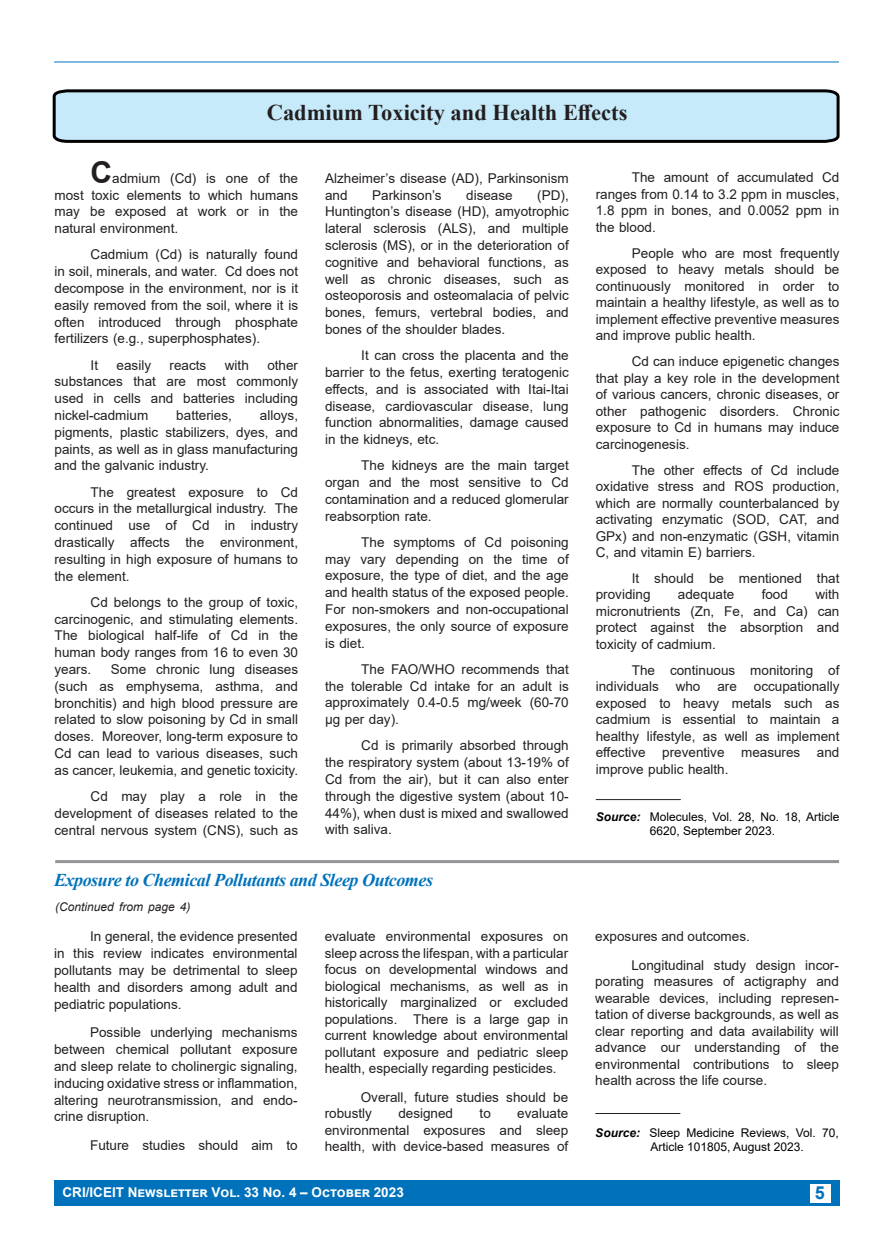
<style>
.page{position:relative;width:893px;height:1242px;background:#fff}
.page>*{position:absolute;margin:0;border:0;box-sizing:border-box;transform-origin:0 0}
.t1{font:700 30px "Arial";color:#231f20}
.t2{font:700 22.5px "Times New Roman";color:#231f20}
.t3{font:italic 700 18px "Times New Roman";letter-spacing:-.025em;color:#0072bc}
.t4{font:700 18px "Arial";color:#0072bc}
.t5{font:13.5px/16.8px "Arial";color:#231f20;text-align:justify}
.t6{font:700 13.5px "Arial";color:#fff}
.Body_text{font:12px/14.4px "Arial";color:#000}
.Body_text-2{font:italic 12px "Arial";color:#231f20}
.s1{font-weight:700;font-style:italic}
</style>
<div class="page">
<hr style="left:54px;top:62px;width:785px;height:1px;background:#0072bc">
<div style="left:54px;top:1180px;width:785px;height:26px;background:#0072bc"></div>
<div style="left:810px;top:1183px;width:20px;height:19px;background:#fff"></div>
<svg style="left:52px;top:89px;width:788px;height:54px;background:#afcfdd"></svg>
<hr style="left:596px;top:799px;width:85px;height:1px;background:#231f20">
<hr style="left:55px;top:860px;width:784px;height:3px;background:#939598">
<hr style="left:595px;top:1113px;width:85px;height:1px;background:#231f20">
<p class="t2" style="left:267px;top:96px;width:362px">Cadmium Toxicity and Health Effects</p>
<p class="t1" style="left:91px;top:151px;width:23px">C</p>
<p class="t5" style="left:54px;top:170px;width:245px;text-indent:58px">admium (Cd) is one of the most toxic elements to which humans may be exposed at work or in the natural environment.</p>
<p class="t5" style="left:54px;top:246px;width:245px;text-indent:36px">Cadmium (Cd) is naturally found in soil, minerals, and water. Cd does not decompose in the environment, nor is it easily removed from the soil, where it is often introduced through phosphate fertilizers (e.g., superphosphates).</p>
<p class="t5" style="left:91px;top:356px;width:9px">It</p>
<p class="t5" style="left:117px;top:356px;width:36px">easily</p>
<p class="t5" style="left:170px;top:356px;width:38px">reacts</p>
<p class="t5" style="left:225px;top:356px;width:26px">with</p>
<p class="t5" style="left:54px;top:356px;width:245px;text-indent:213px">other substances that are most commonly used in cells and batteries including nickel-cadmium</p>
<p class="t5" style="left:54px;top:407px;width:245px;text-indent:205px">alloys, pigments, plastic stabilizers, dyes, and paints, as well as in glass manufacturing and the galvanic industry.</p>
<p class="t5" style="left:54px;top:483px;width:245px;text-indent:36px">The greatest exposure to Cd occurs in the metallurgical industry. The continued use of Cd in industry drastically affects the environment, resulting in high exposure of humans to the element.</p>
<p class="t5" style="left:54px;top:593px;width:245px;text-indent:36px">Cd belongs to the group of toxic, carcinogenic, and stimulating elements.<br>The biological half-life of Cd in the human body ranges from 16 to even 30 years.</p>
<p class="t5" style="left:176px;top:407px;width:57px">batteries,</p>
<p class="t5" style="left:54px;top:661px;width:245px;text-indent:56px">Some chronic lung diseases (such as emphysema, asthma, and bronchitis) and high blood pressure are related to slow poisoning by Cd in small doses. Moreover, long-term exposure to Cd can lead to various diseases, such as cancer, leukemia, and genetic toxicity.</p>
<p class="t5" style="left:54px;top:788px;width:245px;text-indent:36px">Cd may play a role in the development of diseases related to the central nervous system (CNS), such as</p>
<p class="t5" style="left:325px;top:169px;width:245px">Alzheimer’s disease (AD), Parkinsonism and</p>
<p class="t5" style="left:325px;top:186px;width:245px;text-indent:212px">(PD), Huntington’s disease (HD), amyotrophic lateral sclerosis (ALS), and multiple sclerosis (MS), or in the deterioration of cognitive and behavioral functions, as well as chronic diseases, such as osteoporosis and osteomalacia of pelvic bones, femurs, vertebral bodies, and bones of the shoulder blades.</p>
<p class="t5" style="left:325px;top:347px;width:245px;text-indent:36px">It can cross the placenta and the barrier to the fetus, exerting teratogenic effects, and is associated with Itai-Itai disease, cardiovascular disease, lung function abnormalities, damage caused in the kidneys, etc.</p>
<p class="t5" style="left:325px;top:457px;width:245px;text-indent:36px">The kidneys are the main target organ and the most sensitive to Cd contamination and a reduced glomerular reabsorption rate.</p>
<p class="t5" style="left:325px;top:533px;width:245px;text-indent:36px">The symptoms of Cd poisoning may vary depending on the time of exposure, the type of diet, and the age and health status of the exposed people.<br>For non-smokers and non-occupational exposures, the only source of exposure is diet.</p>
<p class="t5" style="left:325px;top:660px;width:245px;text-indent:36px">The FAO/WHO recommends that the tolerable Cd intake for an adult is approximately 0.4-0.5 mg/week (60-70 µg per day).</p>
<p class="t5" style="left:325px;top:737px;width:245px;text-indent:36px">Cd is primarily absorbed through the respiratory system (about 13-19% of Cd from the air), but it can also enter through the digestive system (about 10- 44%), when dust is mixed and swallowed with saliva.</p>
<p class="t5" style="left:372px;top:186px;width:71px">Parkinson’s</p>
<p class="t5" style="left:466px;top:186px;width:48px">disease</p>
<p class="t3" style="left:54px;top:867px;width:381px">Exposure to Chemical Pollutants and Sleep Outcomes</p>
<p class="Body_text-2" style="left:55px;top:898px;width:137px">(Continued from page 4)</p>
<p class="t5" style="left:54px;top:928px;width:245px;text-indent:36px">In general, the evidence presented in this review indicates environmental pollutants may be detrimental to sleep health and disorders among adult and pediatric populations.</p>
<p class="t5" style="left:54px;top:1024px;width:245px;text-indent:36px">Possible underlying mechanisms between chemical pollutant exposure and sleep relate to cholinergic signaling, inducing oxidative stress or inflammation, altering neurotransmission, and endo&shy;crine disruption.</p>
<p class="t5" style="left:90px;top:1136px;width:209px">Future studies should aim to</p>
<p class="t5" style="left:325px;top:928px;width:245px">evaluate environmental exposures on sleep across the lifespan, with a particular focus on developmental windows and biological mechanisms, as well as in historically marginalized or excluded populations. There is a large gap in current knowledge about environmental pollutant exposure and pediatric sleep health, especially regarding pesticides.</p>
<p class="t5" style="left:325px;top:1088px;width:245px;text-indent:36px">Overall, future studies should be robustly</p>
<p class="t5" style="left:325px;top:1105px;width:245px;text-indent:193px">evaluate environmental exposures and sleep health, with device-based measures of</p>
<p class="t5" style="left:398px;top:1105px;width:56px">designed</p>
<p class="t5" style="left:480px;top:1105px;width:13px">to</p>
<p class="t5" style="left:596px;top:169px;width:245px;text-indent:36px">The amount of accumulated Cd ranges from 0.14 to 3.2 ppm in muscles, 1.8 ppm in bones, and 0.0052 ppm in the blood.</p>
<p class="t5" style="left:596px;top:245px;width:245px;text-indent:36px">People who are most frequently exposed to heavy metals should be continuously monitored in order to maintain a healthy lifestyle, as well as to implement effective preventive measures and improve public health.</p>
<p class="t5" style="left:596px;top:353px;width:245px;text-indent:36px">Cd can induce epigenetic changes that play a key role in the development of various cancers, chronic diseases, or other pathogenic disorders. Chronic exposure to Cd in humans may induce carcinogenesis.</p>
<p class="t5" style="left:596px;top:461px;width:245px;text-indent:36px">The other effects of Cd include oxidative stress and ROS production, which are normally counterbalanced by activating enzymatic (SOD, CAT, and GPx) and non-enzymatic (GSH, vitamin C, and vitamin E) barriers.</p>
<p class="t5" style="left:596px;top:570px;width:245px;text-indent:36px">It should be mentioned that providing</p>
<p class="t5" style="left:678px;top:586px;width:58px">adequate</p>
<p class="t5" style="left:762px;top:586px;width:28px">food</p>
<p class="t5" style="left:596px;top:586px;width:245px;text-indent:220px">with micronutrients (Zn, Fe, and Ca) can protect against the absorption and toxicity of cadmium.</p>
<p class="t5" style="left:596px;top:662px;width:245px;text-indent:36px">The continuous monitoring of individuals</p>
<p class="t5" style="left:596px;top:678px;width:245px;text-indent:158px">occupationally exposed to heavy metals such as cadmium is essential to maintain a healthy lifestyle, as well as implement effective preventive measures and improve public health.</p>
<p class="Body_text" style="left:650px;top:809px;width:191px;text-indent:-54px"><span class="s1">Source:</span> Molecules, Vol. 28, No. 18, Article<br>6620, September 2023.</p>
<p class="t5" style="left:676px;top:678px;width:26px">who</p>
<p class="t5" style="left:717px;top:678px;width:21px">are</p>
<p class="t5" style="left:595px;top:928px;width:156px">exposures and outcomes.</p>
<p class="t5" style="left:595px;top:956px;width:245px;text-indent:36px">Longitudinal study design incor&shy;porating measures of actigraphy and wearable devices, including represen&shy;tation of diverse backgrounds, as well as clear reporting and data availability will advance our understanding of the environmental contributions to sleep health across the life course.</p>
<p class="Body_text" style="left:650px;top:1125px;width:190px;text-indent:-55px"><span class="s1">Source:</span> Sleep Medicine Reviews, Vol. 70,<br>Article 101805, August 2023.</p>
<p class="t6" style="left:63px;top:1182px;width:343px">CRI/ICEIT Newsletter Vol. 33 No. 4 – October 2023</p>
<h3 class="t4" style="left:815px;top:1180px;width:12px">5</h3>
</div>
